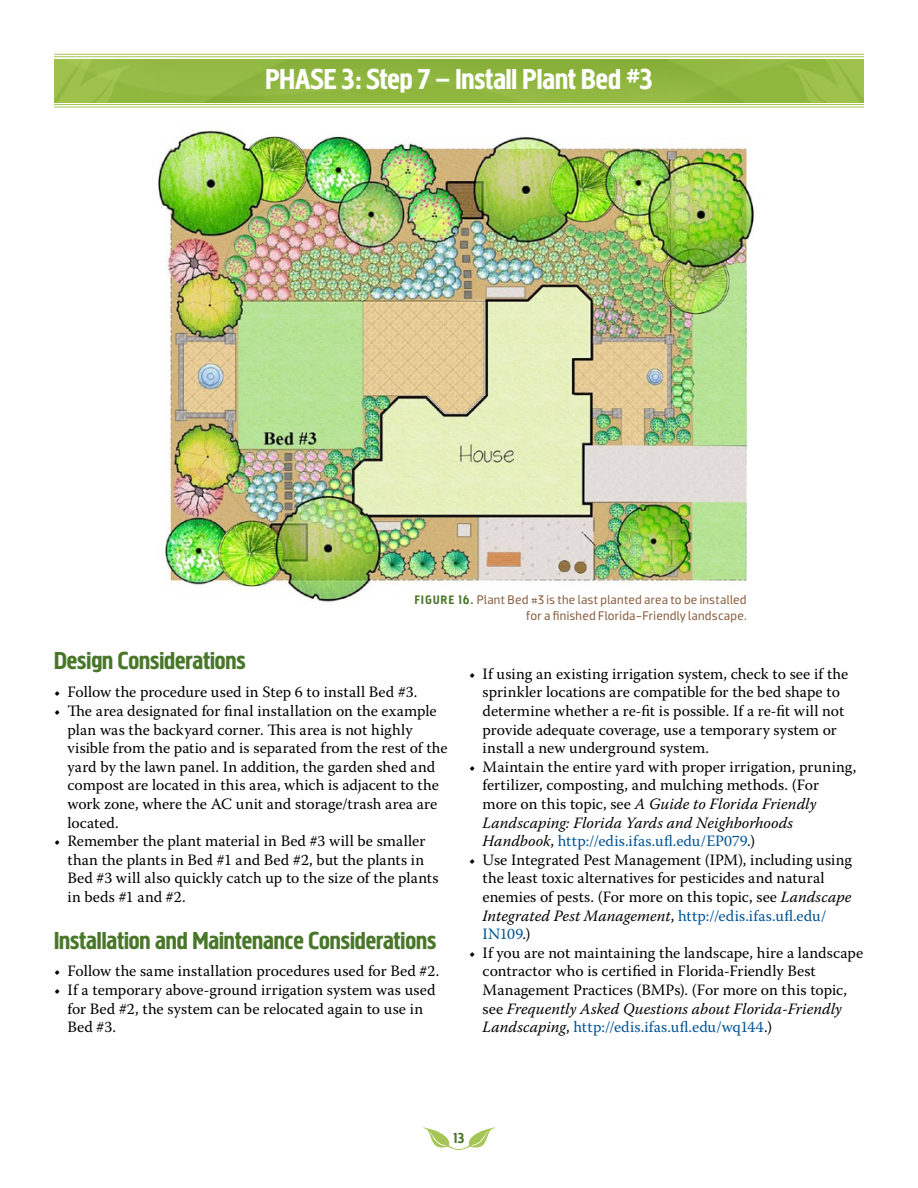
<style>
.page{position:relative;width:918px;height:1188px;background:#fff}
.page>*{position:absolute;margin:0;border:0;box-sizing:border-box;transform-origin:0 0}
.t1{font:30px "Megaphone";color:#fff}
.t2{font:25.5px "Megaphone";color:#49772a}
.t3{font:15.75px/18.6px "Warnock Pro";letter-spacing:.005em;color:#000}
.t4{font:15px "Megaphone";color:#49772a}
.t5{font:12.75px/15.8px "Dobra";letter-spacing:.02em;color:#885b3b;text-align:right}
.s1{font-family:"Megaphone";color:#49772a}
.s2{font-style:italic}
.s3{color:#005496}
</style>
<div class="page">
<img style="left:54px;top:59px;width:810px;height:43px">
<svg style="left:423px;top:1127px;width:72px;height:23px"></svg>
<hr style="left:54px;top:104px;width:810px;height:1px;background:#a5c656">
<hr style="left:54px;top:107px;width:810px;height:1px;background:#a5c656">
<hr style="left:54px;top:54px;width:810px;height:1px;background:#a5c656">
<hr style="left:54px;top:56px;width:810px;height:1px;background:#a5c656">
<img style="left:155px;top:129px;width:599px;height:473px">
<h1 class="t1" style="left:265px;top:61px;width:30px">Phase</h1>
<h1 class="t1" style="left:342px;top:61px;width:312px">3: Step 7 – Install Plant Bed #3</h1>
<p class="t5" style="left:415px;top:592px;width:333px"><span class="s1">Figure 16.</span> Plant Bed #3 is the last planted area to be installed for a finished Florida-Friendly landscape.</p>
<h2 class="t2" style="left:54px;top:645px;width:193px">Design Considerations</h2>
<p class="t3" style="left:54px;top:683px;width:365px">• Follow the procedure used in Step 6 to install Bed #3.</p>
<p class="t3" style="left:67px;top:701px;width:382px;text-indent:-13px">• The area designated for final installation on the example plan was the backyard corner. This area is not highly visible from the patio and is separated from the rest of the yard by the lawn panel. In addition, the garden shed and compost are located in this area, which is adjacent to the work zone, where the AC unit and storage/trash area are located.</p>
<p class="t3" style="left:67px;top:832px;width:373px;text-indent:-13px">• Remember the plant material in Bed #3 will be smaller than the plants in Bed #1 and Bed #2, but the plants in Bed #3 will also quickly catch up to the size of the plants in beds #1 and #2.</p>
<h2 class="t2" style="left:54px;top:926px;width:384px">Installation and Maintenance Considerations</h2>
<p class="t3" style="left:54px;top:962px;width:387px">• Follow the same installation procedures used for Bed #2.</p>
<p class="t3" style="left:67px;top:980px;width:370px;text-indent:-13px">• If a temporary above-ground irrigation system was used for Bed #2, the system can be relocated again to use in<br>Bed #3.</p>
<p class="t3" style="left:483px;top:664px;width:367px;text-indent:-13px">• If using an existing irrigation system, check to see if the sprinkler locations are compatible for the bed shape to determine whether a re-fit is possible. If a re-fit will not provide adequate coverage, use a temporary system or install a new underground system.</p>
<p class="t3" style="left:483px;top:757px;width:375px;text-indent:-13px">• Maintain the entire yard with proper irrigation, pruning, fertilizer, composting, and mulching methods. (For more on this topic, see <span class="s2">A Guide to Florida Friendly Landscaping: Florida Yards and Neighborhoods Handbook</span>, <span class="s3">http://edis.ifas.ufl.edu/EP079</span>.)</p>
<p class="t3" style="left:483px;top:850px;width:371px;text-indent:-13px">• Use Integrated Pest Management (IPM), including using the least toxic alternatives for pesticides and natural enemies of pests. (For more on this topic, see <span class="s2">Landscape Integrated Pest Management</span>, <span class="s3">http://edis.ifas.ufl.edu/ IN109</span>.)</p>
<p class="t3" style="left:483px;top:943px;width:382px;text-indent:-13px">• If you are not maintaining the landscape, hire a landscape contractor who is certified in Florida-Friendly Best Management Practices (BMPs). (For more on this topic, see <span class="s2">Frequently Asked Questions about Florida-Friendly Landscaping</span>, <span class="s3">http://edis.ifas.ufl.edu/wq144</span>.)</p>
<p class="t4" style="left:454px;top:1129px;width:12px">13</p>
</div>
